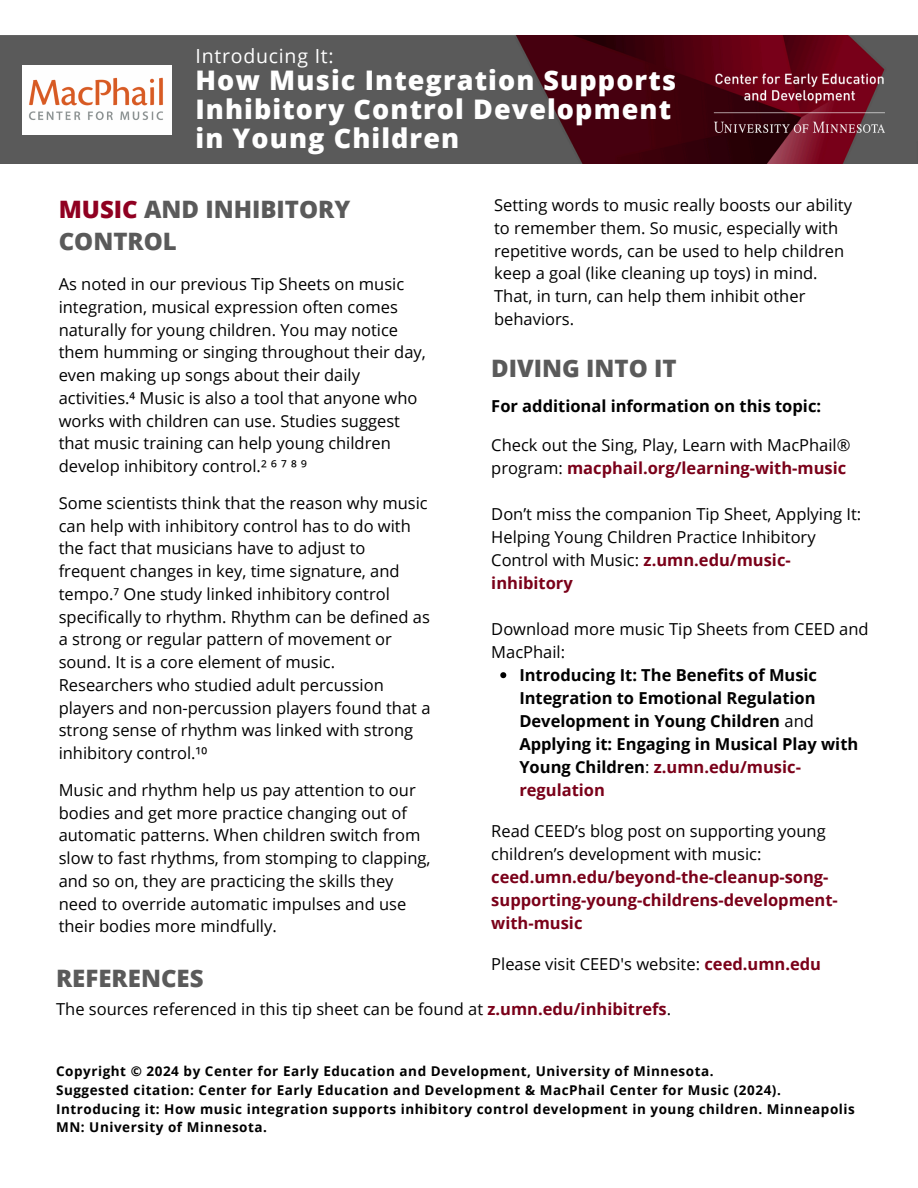
<style>
.page{position:relative;width:918px;height:1188px;background:#fff}
.page>*{position:absolute;margin:0;border:0;box-sizing:border-box;transform-origin:0 0}
.t1{font:800 27px/29.2px "Open Sans";letter-spacing:.04em;color:#fff}
.t2{font:800 24px/32.7px "Open Sans";color:#5a5a5a}
.t3{font:19.5px "Open Sans";letter-spacing:.04em;color:#fff}
.t4{font:16.5px/22.8px "Open Sans";color:#000}
.t5{font:700 16.5px/23px "Open Sans";color:#000}
.t6{font:700 16.5px/23px "Open Sans";color:#7a0019}
.t7{font:700 13.5px/18.8px "Open Sans";letter-spacing:.04em;color:#000}
.s1{color:#900021}
.s2{font-weight:700;color:#7a0019}
.s3{font-weight:400}
.s4{color:#7a0019}
.s5{font-weight:400;color:#000}
</style>
<div class="page">
<img style="left:0;top:36px;width:918px;height:128px">
<img style="left:713px;top:74px;width:172px;height:63px">
<img style="left:2px;top:36px;width:189px;height:128px">
<svg style="left:500px;top:672px;width:6px;height:6px"></svg>
<p class="t3" style="left:195px;top:42px;width:140px">Introducing It:</p>
<p class="t1" style="left:195px;top:65px;width:482px">How Music Integration Supports<br>Inhibitory Control Development in Young Children</p>
<p class="t4" style="left:494px;top:193px;width:359px">Setting words to music really boosts our ability to remember them. So music, especially with repetitive words, can be used to help children keep a goal (like cleaning up toys) in mind.<br>That, in turn, can help them inhibit other behaviors.</p>
<h4 class="t2" style="left:59px;top:192px;width:293px"><span class="s1">MUSIC</span> AND INHIBITORY<br>CONTROL</h4>
<h4 class="t4" style="left:59px;top:272px;width:369px">As noted in our previous Tip Sheets on music integration, musical expression often comes naturally for young children. You may notice them humming or singing throughout their day, even making up songs about their daily activities.⁴ Music is also a tool that anyone who works with children can use. Studies suggest that music training can help young children develop inhibitory control.² ⁶ ⁷ ⁸ ⁹</h4>
<h4 class="t4" style="left:59px;top:491px;width:373px">Some scientists think that the reason why music can help with inhibitory control has to do with the fact that musicians have to adjust to frequent changes in key, time signature, and tempo.⁷ One study linked inhibitory control specifically to rhythm. Rhythm can be defined as a strong or regular pattern of movement or sound. It is a core element of music.<br>Researchers who studied adult percussion players and non-percussion players found that a strong sense of rhythm was linked with strong inhibitory control.¹⁰</h4>
<p class="t4" style="left:59px;top:778px;width:373px">Music and rhythm help us pay attention to our bodies and get more practice changing out of automatic patterns. When children switch from slow to fast rhythms, from stomping to clapping, and so on, they are practicing the skills they need to override automatic impulses and use their bodies more mindfully.</p>
<h2 class="t2" style="left:491px;top:351px;width:187px">DIVING INTO IT</h2>
<h4 class="t5" style="left:491px;top:394px;width:331px">For additional information on this topic:</h4>
<h2 class="t4" style="left:491px;top:433px;width:361px">Check out the Sing, Play, Learn with MacPhail® program: <span class="s2">macphail.org/learning-with-music</span></h2>
<h3 class="t4" style="left:491px;top:502px;width:371px">Don’t miss the companion Tip Sheet, Applying It:<br>Helping Young Children Practice Inhibitory Control with Music: <span class="s2">z.umn.edu/music&shy;inhibitory</span></h3>
<h4 class="t4" style="left:491px;top:617px;width:379px">Download more music Tip Sheets from CEED and<br>MacPhail:</h4>
<h4 class="t5" style="left:519px;top:663px;width:341px">Introducing It: The Benefits of Music Integration to Emotional Regulation Development in Young Children <span class="s3">and </span>Applying it: Engaging in Musical Play with Young Children<span class="s3">:</span> <span class="s4">z.umn.edu/music&shy;regulation</span></h4>
<h4 class="t6" style="left:491px;top:819px;width:348px"><span class="s5">Read CEED’s blog post on supporting young children’s development with music: </span>ceed.umn.edu/beyond-the-cleanup-song&shy;supporting-young-childrens-development&shy;with-music</h4>
<p class="t4" style="left:491px;top:952px;width:331px">Please visit CEED's website: <span class="s2">ceed.umn.edu</span></p>
<h4 class="t2" style="left:56px;top:962px;width:149px">REFERENCES</h4>
<h4 class="t4" style="left:56px;top:997px;width:617px">The sources referenced in this tip sheet can be found at <span class="s2">z.umn.edu/inhibitrefs</span>.</h4>
<h2 class="t7" style="left:56px;top:1061px;width:659px">Copyright © 2024 by Center for Early Education and Development, University of Minnesota.</h2>
<h4 class="t7" style="left:56px;top:1080px;width:800px">Suggested citation: Center for Early Education and Development &amp; MacPhail Center for Music (2024).<br>Introducing it: How music integration supports inhibitory control development in young children. Minneapolis<br>MN: University of Minnesota.</h4>
</div>
